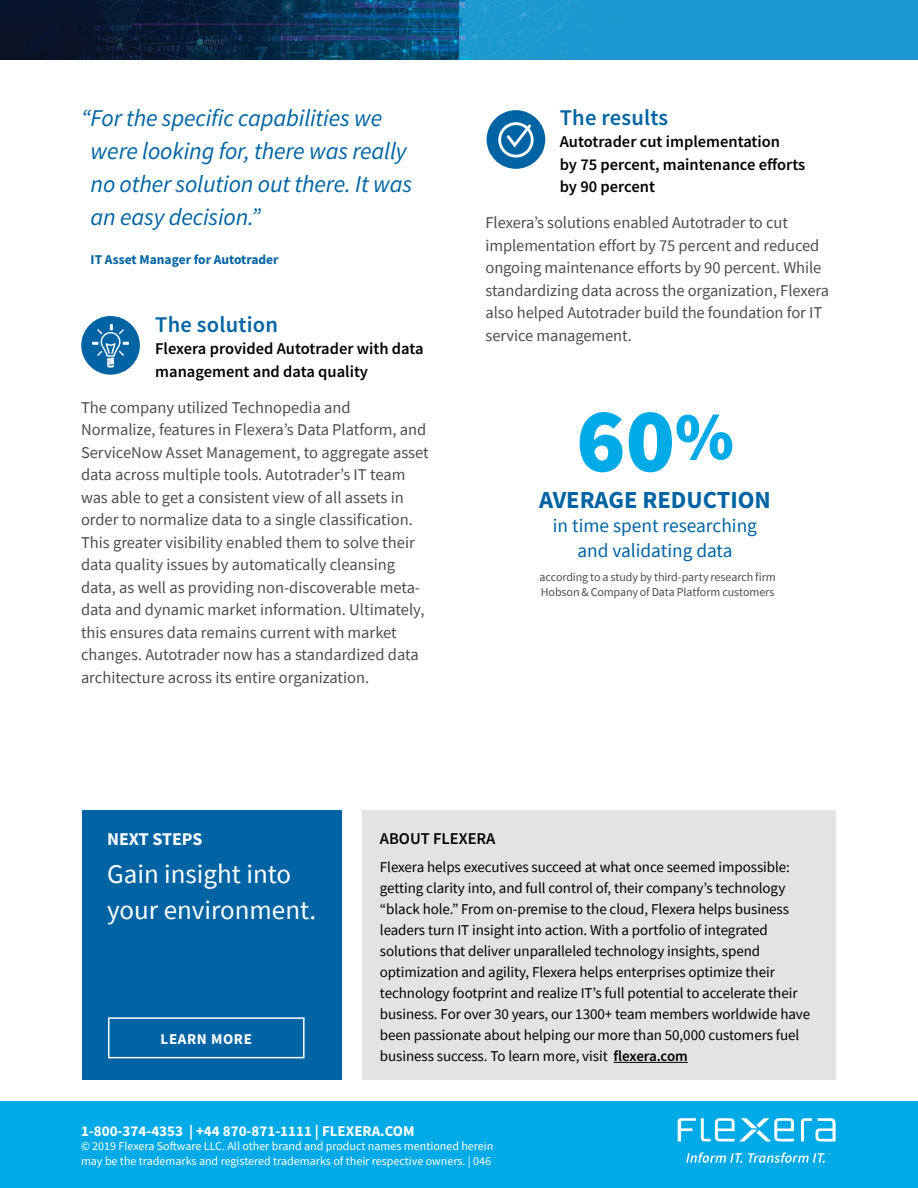
<style>
.page{position:relative;width:918px;height:1188px;background:#fff}
.page>*{position:absolute;margin:0;border:0;box-sizing:border-box;transform-origin:0 0}
.t1{font:900 91.65px "Source Sans Pro";color:#00aae7}
.t2{font:27px/36px "Source Sans Pro";color:#fff}
.t3{font:700 24.6px "Source Sans Pro";color:#0064a4}
.t4{font:italic 24px/33px "Source Sans Pro";letter-spacing:-.005em;color:#0064a4}
.t5{font:600 22.5px "Source Sans Pro";letter-spacing:.01em;color:#0064a4}
.t6{font:19.35px/24.6px "Source Sans Pro";color:#0064a4;text-align:center}
.t7{font:700 18px "Source Sans Pro";color:#fff}
.t8{font:16.5px/22.5px "Source Sans Pro";color:#4d4d4f}
.t9{font:600 16.5px/22.5px "Source Sans Pro";color:#000}
.t10{font:15px/21px "Source Sans Pro";letter-spacing:-.005em;color:#000}
.t11{font:700 15px "Source Sans Pro";color:#fff}
.t12{font:700 15px "Source Sans Pro";letter-spacing:.04em;color:#fff}
.t13{font:700 13.5px "Source Sans Pro";color:#0064a4}
.t14{font:12px/14.4px "Source Sans Pro";color:#fff}
.t15{font:12px/14.4px "Source Sans Pro";letter-spacing:-.01em;color:#4d4d4f}
.s1{font-size:67.5px}
.s2{font-weight:600}
</style>
<div class="page">
<img style="left:0;top:0;width:918px;height:60px">
<div style="left:81px;top:316px;width:59px;height:59px;background:#0064a4;border-radius:50%"></div>
<svg style="left:92px;top:324px;width:37px;height:44px"></svg>
<div style="left:0;top:1102px;width:918px;height:86px;background:#00aae7"></div>
<div style="left:82px;top:810px;width:259px;height:270px;background:#0064a4"></div>
<div style="left:363px;top:810px;width:473px;height:270px;background:#e2e3e4"></div>
<hr style="left:614px;top:1062px;width:74px;height:1px;background:#000">
<svg style="left:686px;top:1152px;width:56px;height:11px"></svg>
<svg style="left:748px;top:1152px;width:82px;height:11px"></svg>
<svg style="left:801px;top:1118px;width:35px;height:24px"></svg>
<svg style="left:678px;top:1118px;width:116px;height:24px"></svg>
<div style="left:487px;top:110px;width:58px;height:59px;background:#0064a4;border-radius:50%"></div>
<svg style="left:498px;top:122px;width:36px;height:36px"></svg>
<div style="left:108px;top:1017px;width:197px;height:41px;border:2px solid #fff"></div>
<h3 class="t4" style="left:91px;top:101px;width:323px;text-indent:-10px">“For the specific capabilities we were looking for, there was really no other solution out there. It was an easy decision.”</h3>
<p class="t13" style="left:91px;top:250px;width:190px">IT Asset Manager for Autotrader</p>
<h3 class="t5" style="left:155px;top:309px;width:124px">The solution</h3>
<p class="t9" style="left:155px;top:337px;width:270px">Flexera provided Autotrader with data management and data quality</p>
<p class="t8" style="left:81px;top:396px;width:349px">The company utilized Technopedia and Normalize, features in Flexera’s Data Platform, and ServiceNow Asset Management, to aggregate asset data across multiple tools. Autotrader’s IT team was able to get a consistent view of all assets in order to normalize data to a single classification.<br>This greater visibility enabled them to solve their data quality issues by automatically cleansing data, as well as providing non-discoverable meta&shy;data and dynamic market information. Ultimately, this ensures data remains current with market changes. Autotrader now has a standardized data architecture across its entire organization.</p>
<h3 class="t5" style="left:560px;top:103px;width:110px">The results</h3>
<p class="t9" style="left:560px;top:130px;width:247px">Autotrader cut implementation<br>by 75 percent, maintenance efforts by 90 percent</p>
<p class="t8" style="left:486px;top:212px;width:345px">Flexera’s solutions enabled Autotrader to cut implementation effort by 75 percent and reduced ongoing maintenance efforts by 90 percent. While standardizing data across the organization, Flexera also helped Autotrader build the foundation for IT service management.</p>
<h1 class="t1" style="left:576px;top:377px;width:159px">60<span class="s1">%</span></h1>
<h3 class="t3" style="left:539px;top:483px;width:233px">AVERAGE REDUCTION</h3>
<p class="t6" style="left:553px;top:513px;width:206px">in time spent researching and validating data</p>
<p class="t15" style="left:540px;top:570px;width:238px">according to a study by third-party research firm<br>Hobson &amp; Company of Data Platform customers</p>
<p class="t7" style="left:107px;top:827px;width:97px">NEXT STEPS</p>
<h2 class="t2" style="left:107px;top:856px;width:211px">Gain insight into your environment.</h2>
<p class="t12" style="left:161px;top:1028px;width:93px">LEARN MORE</p>
<p class="t9" style="left:380px;top:827px;width:117px">ABOUT FLEXERA</p>
<p class="t10" style="left:380px;top:856px;width:432px">Flexera helps executives succeed at what once seemed impossible: getting clarity into, and full control of, their company’s technology “black hole.” From on-premise to the cloud, Flexera helps business leaders turn IT insight into action. With a portfolio of integrated solutions that deliver unparalleled technology insights, spend optimization and agility, Flexera helps enterprises optimize their technology footprint and realize IT’s full potential to accelerate their business. For over 30 years, our 1300+ team members worldwide have been passionate about helping our more than 50,000 customers fuel business success. To learn more, visit <span class="s2">flexera.com</span></p>
<p class="t11" style="left:81px;top:1121px;width:335px">1-800-374-4353 | +44 870-871-1111 | FLEXERA.COM</p>
<p class="t14" style="left:81px;top:1139px;width:414px">© 2019 Flexera Software LLC. All other brand and product names mentioned herein may be the trademarks and registered trademarks of their respective owners. | 046</p>
</div>
